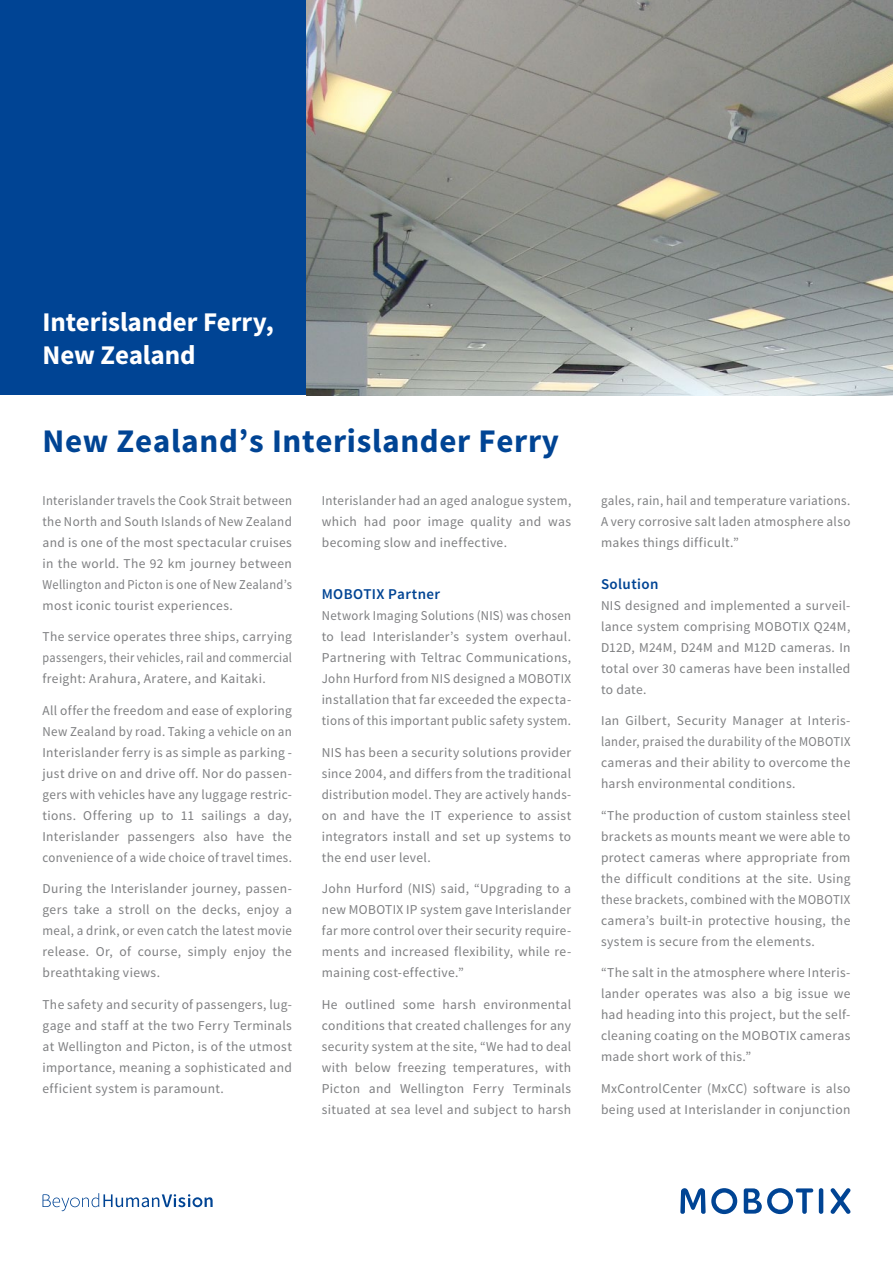
<style>
.page{position:relative;width:893px;height:1263px;background:#fff}
.page>*{position:absolute;margin:0;border:0;box-sizing:border-box;transform-origin:0 0}
._01_Header_Source_Sa{font:700 33px "Source Sans Pro";letter-spacing:.02em;color:#004494}
._01_BU_im_blauen_Fel{font:700 27px/33px "Source Sans Pro";letter-spacing:-.005em;color:#fff}
._03_Zwischen_Head{font:600 15px "Source Sans Pro";letter-spacing:.025em;color:#004494}
._02_Body_Text{font:13.5px/21px "Source Sans Pro";letter-spacing:.025em;color:#7e7f81;text-align:justify}
._02_Body_Text-2{font:13.5px/21px "Source Sans Pro";letter-spacing:.025em;color:#7e7f81;text-align:justify;scale:.95 1}
._02_Body_Text-3{font:13.5px/21px "Source Sans Pro";letter-spacing:.025em;color:#7e7f81;text-align:justify;scale:.94 1}
._02_Body_Text-4{font:13.5px/21px "Source Sans Pro";letter-spacing:.025em;color:#7e7f81;text-align:justify;scale:.96 1}
</style>
<div class="page">
<hr style="left:819px;top:1188px;width:4px;height:26px;background:#004494;border-radius:2px">
<svg style="left:831px;top:1188px;width:19px;height:26px"></svg>
<svg style="left:680px;top:1188px;width:57px;height:26px"></svg>
<svg style="left:744px;top:1188px;width:69px;height:26px"></svg>
<svg style="left:43px;top:1193px;width:170px;height:18px"></svg>
<div style="left:0;top:0;width:307px;height:395px;background:#004494"></div>
<img style="left:307px;top:0;width:586px;height:395px">
<p class="_01_BU_im_blauen_Fel" style="left:43px;top:307px;width:233px">Interislander Ferry,<br>New Zealand</p>
<p class="_01_Header_Source_Sa" style="left:43px;top:420px;width:518px">New Zealand’s Interislander Ferry</p>
<p class="_02_Body_Text-3" style="left:43px;top:490px;width:267px">Interislander travels the Cook Strait between the North and South Islands of New Zealand and is one of the most spectacular cruises in the world. The 92 km journey between Wellington and Picton is one of New Zealand’s most iconic tourist experiences.</p>
<p class="_02_Body_Text" style="left:43px;top:626px;width:251px">The service operates three ships, carrying passengers, their vehicles, rail and commercial freight: Arahura, Aratere, and Kaitaki.</p>
<p class="_02_Body_Text" style="left:43px;top:700px;width:251px">All offer the freedom and ease of exploring New Zealand by road. Taking a vehicle on an Interislander ferry is as simple as parking - just drive on and drive off. Nor do passen&shy;gers with vehicles have any luggage restric&shy;tions. Offering up to 11 sailings a day, Interislander passengers also have the convenience of a wide choice of travel times.</p>
<p class="_02_Body_Text" style="left:43px;top:878px;width:251px">During the Interislander journey, passen&shy;gers take a stroll on the decks, enjoy a meal, a drink, or even catch the latest movie release. Or, of course, simply enjoy the breathtaking views.</p>
<p class="_02_Body_Text" style="left:43px;top:994px;width:251px">The safety and security of passengers, lug&shy;gage and staff at the two Ferry Terminals at Wellington and Picton, is of the utmost importance, meaning a sophisticated and efficient system is paramount.</p>
<p class="_02_Body_Text" style="left:322px;top:490px;width:251px">Interislander had an aged analogue system, which had poor image quality and was becoming slow and ineffective.</p>
<p class="_03_Zwischen_Head" style="left:322px;top:585px;width:120px">MOBOTIX Partner</p>
<p class="_02_Body_Text-2" style="left:322px;top:605px;width:264px">Network Imaging Solutions (NIS) was chosen to lead Interislander’s system overhaul.<br>Partnering with Teltrac Communications, John Hurford from NIS designed a MOBOTIX installation that far exceeded the expecta&shy;tions of this important public safety system.</p>
<p class="_02_Body_Text" style="left:322px;top:742px;width:251px">NIS has been a security solutions provider since 2004, and differs from the traditional distribution model. They are actively hands&shy;on and have the IT experience to assist integrators install and set up systems to the end user level.</p>
<p class="_02_Body_Text" style="left:322px;top:878px;width:251px">John Hurford (NIS) said, “Upgrading to a new MOBOTIX IP system gave Interislander far more control over their security require&shy;ments and increased flexibility, while re&shy;maining cost-effective.”</p>
<p class="_02_Body_Text" style="left:322px;top:994px;width:251px">He outlined some harsh environmental conditions that created challenges for any security system at the site, “We had to deal with below freezing temperatures, with Picton and Wellington Ferry Terminals situated at sea level and subject to harsh</p>
<p class="_02_Body_Text-4" style="left:601px;top:490px;width:261px">gales, rain, hail and temperature variations.<br>A very corrosive salt laden atmosphere also makes things difficult.”</p>
<p class="_03_Zwischen_Head" style="left:601px;top:574px;width:59px">Solution</p>
<p class="_02_Body_Text" style="left:601px;top:595px;width:251px">NIS designed and implemented a surveil&shy;lance system comprising MOBOTIX Q24M, D12D, M24M, D24M and M12D cameras. In total over 30 cameras have been installed to date.</p>
<p class="_02_Body_Text" style="left:601px;top:710px;width:251px">Ian Gilbert, Security Manager at Interis&shy;lander, praised the durability of the MOBOTIX cameras and their ability to overcome the harsh environmental conditions.</p>
<p class="_02_Body_Text" style="left:601px;top:805px;width:251px">“The production of custom stainless steel brackets as mounts meant we were able to protect cameras where appropriate from the difficult conditions at the site. Using these brackets, combined with the MOBOTIX camera’s built-in protective housing, the system is secure from the elements.</p>
<p class="_02_Body_Text" style="left:601px;top:962px;width:251px">“The salt in the atmosphere where Interis&shy;lander operates was also a big issue we had heading into this project, but the self&shy;cleaning coating on the MOBOTIX cameras made short work of this.”</p>
<p class="_02_Body_Text" style="left:601px;top:1078px;width:251px">MxControlCenter (MxCC) software is also being used at Interislander in conjunction</p>
</div>
